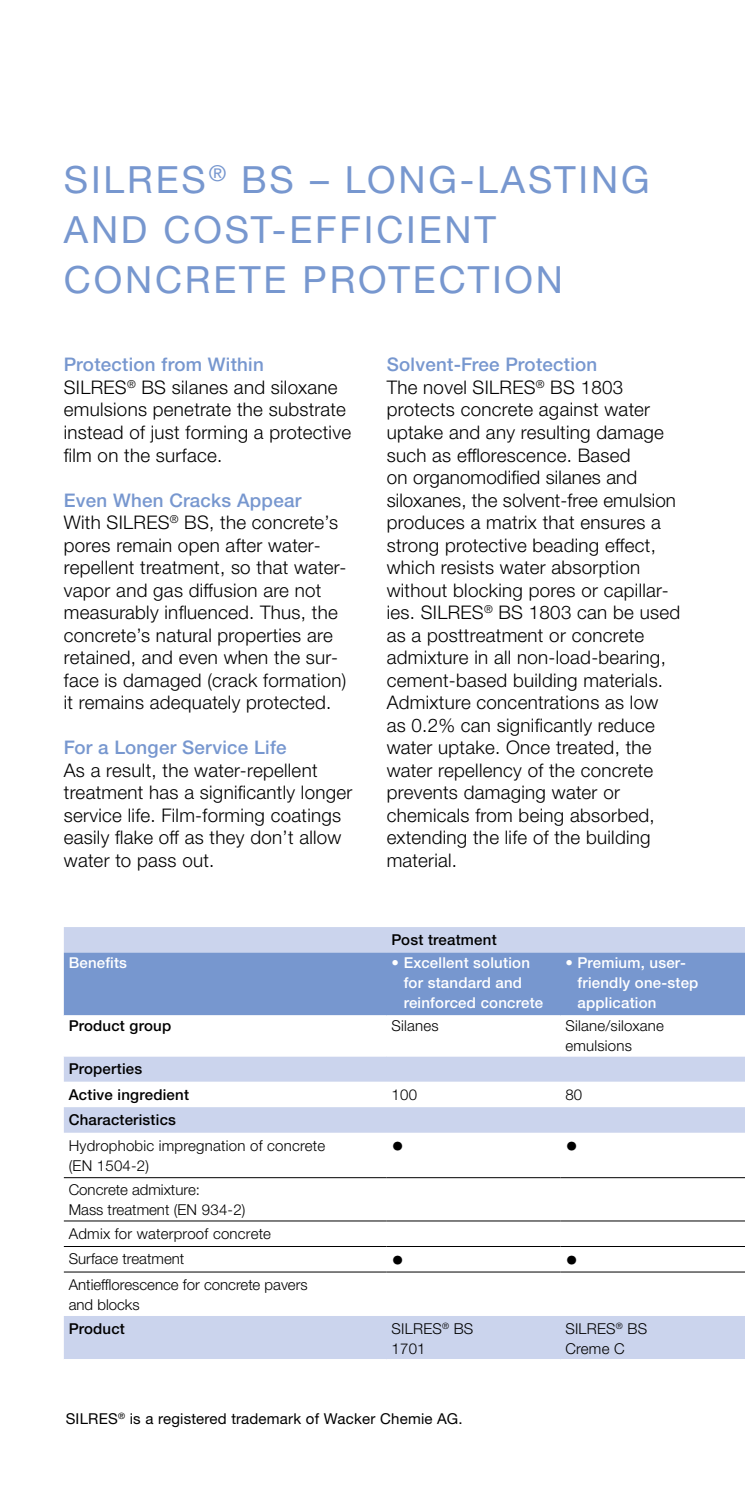
<style>
.page{position:relative;width:745px;height:1489px;background:#fff}
.page>*{position:absolute;margin:0;border:0;box-sizing:border-box;transform-origin:0 0}
.t1{font:37.5px/50px "Neue Helveticafor WACKER 55";letter-spacing:.075em;color:#7797cf}
.t2{font:25px "Neue Helveticafor WACKER 45";color:#000}
.t3{font:18.75px/22.5px "Neue Helveticafor WACKER 45";letter-spacing:.015em;color:#000}
.t4{font:18.75px "Neue Helveticafor WACKER 65";letter-spacing:.015em;color:#7797cf}
.t5{font:15px/20px "Neue Helveticafor WACKER 45";letter-spacing:.015em;color:#000}
.t6{font:15px/20px "Neue Helveticafor WACKER 65";letter-spacing:.015em;color:#fff}
.t7{font:15px/25.2px "Neue Helveticafor WACKER 65";letter-spacing:.015em;color:#000}
.t8{font:15px "Neue Helveticafor WACKER 55";letter-spacing:.015em;color:#000}
</style>
<div class="page">
<svg style="left:64px;top:927px;width:680px;height:431px"></svg>
<div style="left:64px;top:952px;width:680px;height:63px;background:#7797cf"></div>
<hr style="left:64px;top:1220px;width:322px;height:1px;background:#000">
<hr style="left:64px;top:1245px;width:322px;height:1px;background:#000">
<hr style="left:64px;top:1271px;width:322px;height:1px;background:#000">
<hr style="left:64px;top:1015px;width:322px;height:1px;background:#fff">
<hr style="left:386px;top:1015px;width:174px;height:1px;background:#fff">
<hr style="left:560px;top:1015px;width:184px;height:1px;background:#fff">
<hr style="left:64px;top:1055px;width:322px;height:1px;background:#fff">
<hr style="left:386px;top:1055px;width:174px;height:1px;background:#fff">
<hr style="left:560px;top:1055px;width:184px;height:1px;background:#fff">
<hr style="left:64px;top:1177px;width:322px;height:1px;background:#000">
<hr style="left:386px;top:1177px;width:174px;height:1px;background:#000">
<hr style="left:560px;top:1177px;width:184px;height:1px;background:#000">
<hr style="left:386px;top:1220px;width:174px;height:1px;background:#000">
<hr style="left:560px;top:1220px;width:184px;height:1px;background:#000">
<hr style="left:386px;top:1245px;width:174px;height:1px;background:#000">
<hr style="left:560px;top:1245px;width:184px;height:1px;background:#000">
<hr style="left:386px;top:1271px;width:174px;height:1px;background:#000">
<hr style="left:560px;top:1271px;width:184px;height:1px;background:#000">
<h1 class="t1" style="left:64px;top:155px;width:587px">SILRES<sup>®</sup> BS – LONG-LASTING<br>AND COST-EFFICIENT<br>CONCRETE PROTECTION</h1>
<p class="t4" style="left:64px;top:353px;width:201px">Protection from Within</p>
<p class="t3" style="left:64px;top:376px;width:288px">SILRES<sup>®</sup> BS silanes and siloxane emulsions penetrate the substrate instead of just forming a protective film on the surface.</p>
<p class="t4" style="left:64px;top:488px;width:239px">Even When Cracks Appear</p>
<p class="t3" style="left:64px;top:511px;width:284px">With SILRES<sup>®</sup> BS, the concrete’s pores remain open after water&shy;repellent treatment, so that water&shy;vapor and gas diffusion are not measurably influenced. Thus, the concrete’s natural properties are retained, and even when the sur&shy;face is damaged (crack formation) it remains adequately protected.</p>
<p class="t4" style="left:64px;top:736px;width:224px">For a Longer Service Life</p>
<p class="t3" style="left:64px;top:758px;width:290px">As a result, the water-repellent treatment has a significantly longer service life. Film-forming coatings easily flake off as they don’t allow water to pass out.</p>
<p class="t4" style="left:386px;top:353px;width:212px">Solvent-Free Protection</p>
<p class="t3" style="left:386px;top:376px;width:295px">The novel SILRES<sup>®</sup> BS 1803 protects concrete against water uptake and any resulting damage such as efflorescence. Based<br>on organomodified silanes and siloxanes, the solvent-free emulsion produces a matrix that ensures a strong protective beading effect, which resists water absorption without blocking pores or capillar&shy;ies. SILRES<sup>®</sup> BS 1803 can be used as a posttreatment or concrete admixture in all non-load-bearing, cement-based building materials.<br>Admixture concentrations as low as 0.2% can significantly reduce water uptake. Once treated, the water repellency of the concrete prevents damaging water or chemicals from being absorbed, extending the life of the building material.</p>
<p class="t7" style="left:391px;top:927px;width:106px">Post treatment</p>
<p class="t6" style="left:69px;top:952px;width:60px">Benefits</p>
<p class="t6" style="left:403px;top:952px;width:141px;text-indent:-12px">• Excellent solution for standard and reinforced concrete</p>
<p class="t6" style="left:577px;top:952px;width:122px;text-indent:-12px">• Premium, user&shy;friendly one-step application</p>
<p class="t7" style="left:69px;top:1013px;width:104px">Product group</p>
<p class="t5" style="left:391px;top:1015px;width:49px">Silanes</p>
<p class="t5" style="left:565px;top:1015px;width:100px">Silane/siloxane emulsions</p>
<p class="t7" style="left:69px;top:1056px;width:122px">Properties<br>Active ingredient</p>
<p class="t5" style="left:391px;top:1084px;width:27px">100</p>
<p class="t5" style="left:565px;top:1084px;width:18px">80</p>
<p class="t7" style="left:69px;top:1107px;width:109px">Characteristics</p>
<p class="t5" style="left:69px;top:1135px;width:258px">Hydrophobic impregnation of concrete (EN 1504-2)</p>
<h2 class="t2" style="left:391px;top:1131px;width:14px">•</h2>
<h2 class="t2" style="left:565px;top:1131px;width:14px">•</h2>
<p class="t5" style="left:69px;top:1179px;width:178px">Concrete admixture:<br>Mass treatment (EN 934-2)</p>
<p class="t5" style="left:69px;top:1220px;width:203px;line-height:25.5px">Admix for waterproof concrete<br>Surface treatment</p>
<h2 class="t2" style="left:391px;top:1244px;width:14px">•</h2>
<h2 class="t2" style="left:565px;top:1244px;width:14px">•</h2>
<p class="t5" style="left:69px;top:1274px;width:240px">Antiefflorescence for concrete pavers and blocks</p>
<p class="t7" style="left:69px;top:1315px;width:58px">Product</p>
<p class="t5" style="left:391px;top:1318px;width:83px">SILRES<sup>®</sup> BS<br>1701</p>
<p class="t5" style="left:565px;top:1318px;width:83px">SILRES<sup>®</sup> BS<br>Creme C</p>
<p class="t8" style="left:66px;top:1409px;width:398px">SILRES<sup>®</sup> is a registered trademark of Wacker Chemie AG.</p>
</div>
